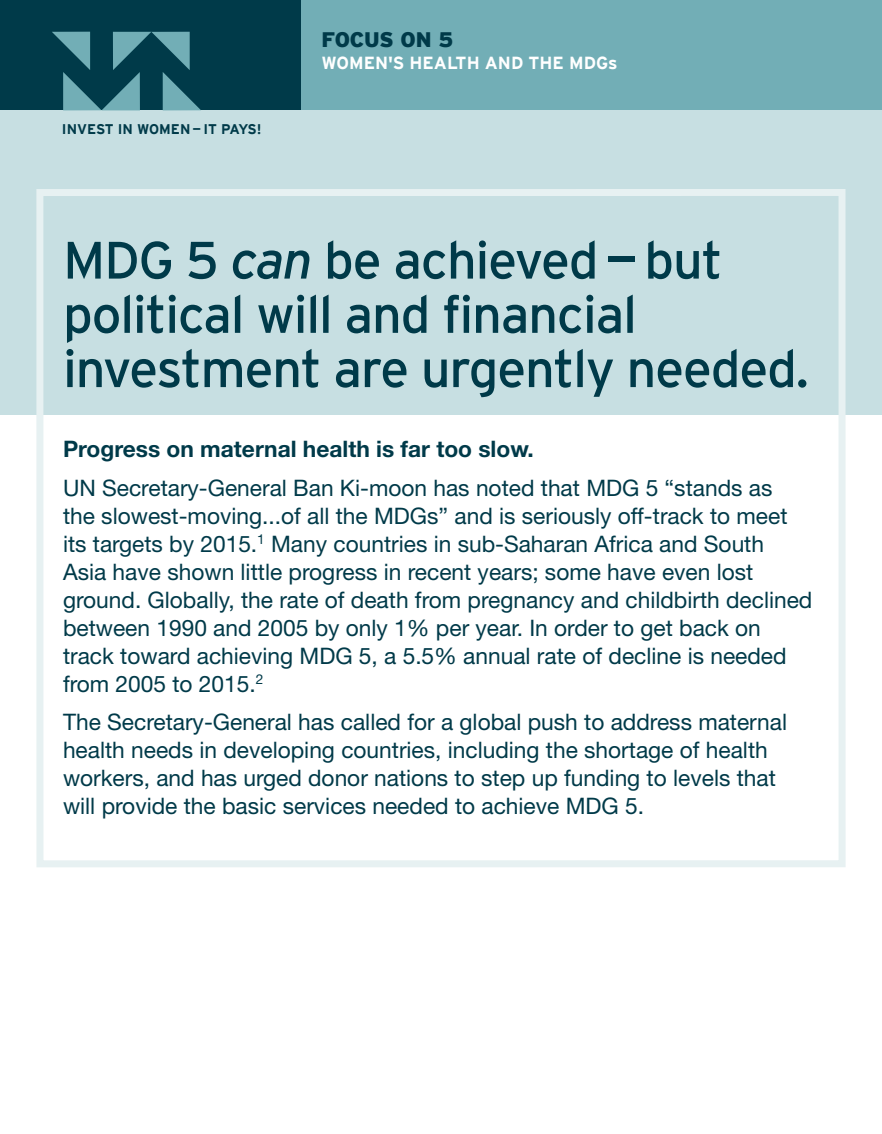
<style>
.page{position:relative;width:882px;height:1134px;background:#fff}
.page>*{position:absolute;margin:0;border:0;box-sizing:border-box;transform-origin:0 0}
.t1{font:52.5px/54.2px "Interstate";letter-spacing:-.025em;color:#003a49}
.t2{font:22.75px/28px "Helvetica Neue";color:#003a49}
.t3{font:700 22.75px "Helvetica Neue";color:#003a49}
.t4{font:900 21px "Interstate";letter-spacing:-.005em;color:#003a49}
.t5{font:700 17.5px "Interstate";color:#fff}
.t6{font:700 14px "Interstate";color:#003a49}
.s1{font-style:italic}
</style>
<div class="page">
<div style="left:0;top:0;width:882px;height:414px;background:#c7dfe2"></div>
<div style="left:0;top:0;width:882px;height:110px;background:#72aeb6"></div>
<div style="left:0;top:0;width:301px;height:110px;background:#003a49"></div>
<div style="left:36px;top:189px;width:810px;height:678px;border:7px solid #e7f1f2"></div>
<svg style="left:52px;top:32px;width:149px;height:78px"></svg>
<p class="t6" style="left:62px;top:121px;width:201px">INVEST IN WOMEN —IT PAYS!</p>
<p class="t4" style="left:321px;top:27px;width:133px">FOCUS ON 5</p>
<p class="t5" style="left:321px;top:54px;width:298px">WOMEN'S HEALTH AND THE MDGS</p>
<h1 class="t1" style="left:63px;top:233px;width:747px">MDG 5 <span class="s1">can</span> be achieved—but political will and financial investment are urgently needed.</h1>
<p class="t3" style="left:63px;top:441px;width:472px">Progress on maternal health is far too slow.</p>
<p class="t2" style="left:63px;top:476px;width:751px">UN Secretary-General Ban Ki-moon has noted that MDG 5 “stands as<br>the slowest-moving...of all the MDGs” and is seriously off-track to meet its targets by 2015.<sup>1</sup> Many countries in sub-Saharan Africa and South Asia have shown little progress in recent years; some have even lost ground. Globally, the rate of death from pregnancy and childbirth declined between 1990 and 2005 by only 1% per year. In order to get back on track toward achieving MDG 5, a 5.5% annual rate of decline is needed from 2005 to 2015.<sup>2</sup></p>
<p class="t2" style="left:63px;top:710px;width:726px">The Secretary-General has called for a global push to address maternal health needs in developing countries, including the shortage of health workers, and has urged donor nations to step up funding to levels that will provide the basic services needed to achieve MDG 5.</p>
</div>
